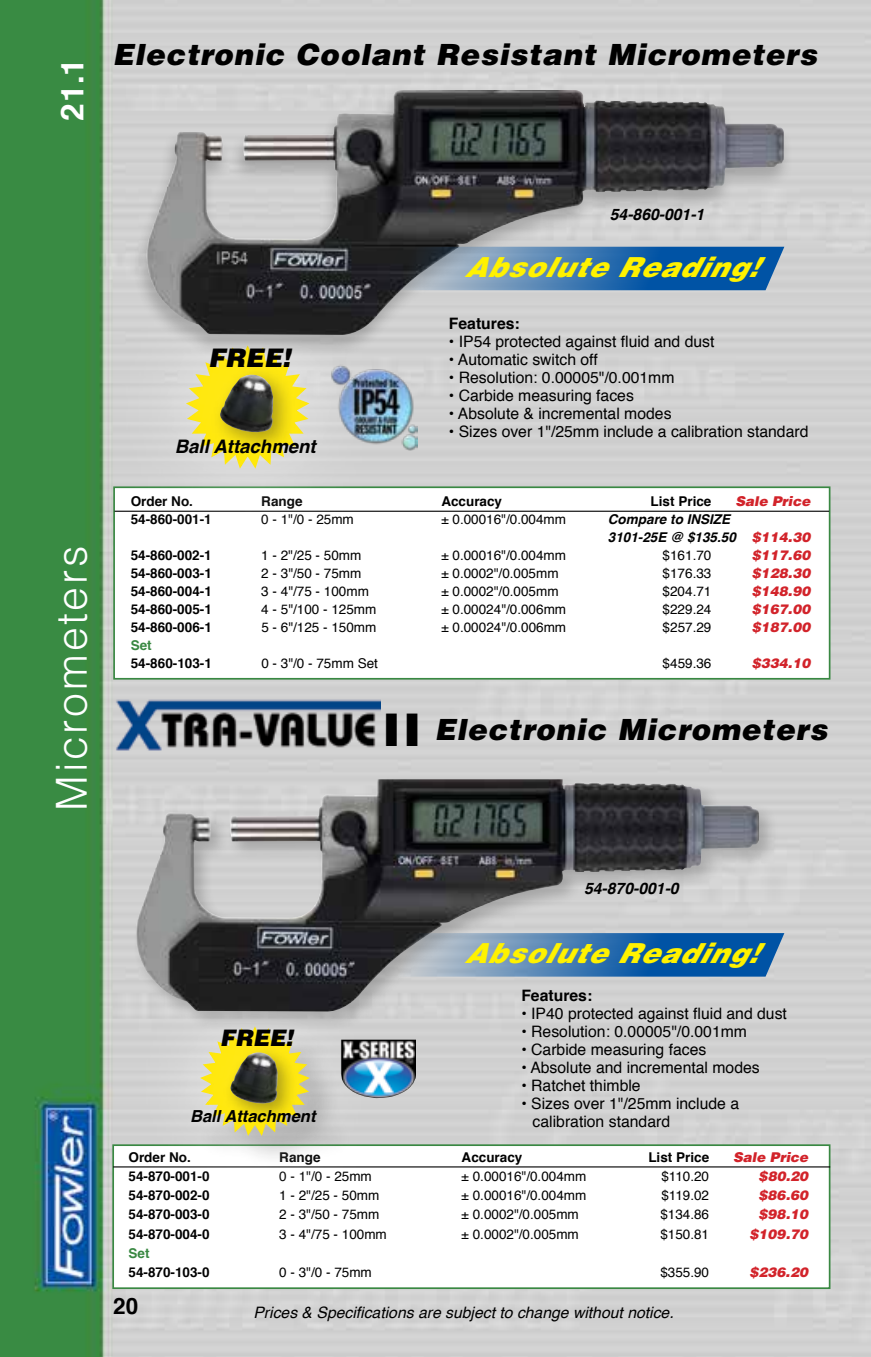
<style>
.page{position:relative;width:871px;height:1357px;background:#fff}
.page>*{position:absolute;margin:0;border:0;box-sizing:border-box;transform-origin:0 0}
.t1{font:900 45px "Helvetica LT Std";color:#000}
.t2{font:300 42.75px "Helvetica LT Std";letter-spacing:.065em;color:#fff}
.t3{font:700 31.5px "Helvetica";color:#fff}
.t4{font:italic 900 29.25px "Helvetica LT Std";letter-spacing:.03em;color:#000}
.t5{font:italic 900 27.68px "Helvetica LT Std";color:#fff200}
.t6{font:italic 900 25.65px "Helvetica LT Std";color:#000}
.t7{font:italic 900 22.72px "Helvetica LT Std";color:#000}
.t8{font:700 22.5px "Helvetica";color:#000}
.t9{font:italic 700 18.68px "Helvetica";color:#000}
.t10{font:italic 700 16.65px "Helvetica";color:#000}
.t11{font:15.75px "Helvetica";color:#000}
.t12{font:italic 15.75px "Helvetica";color:#000}
.t13{font:italic 700 15.75px "Helvetica";color:#000}
.t14{font:700 15.75px "Helvetica";color:#000}
.t15{font:13.5px "Helvetica";color:#000}
.t16{font:700 13.5px "Helvetica";color:#000}
.t17{font:italic 900 13.5px "Helvetica LT Std";color:#d2232a}
.t18{font:italic 700 13.5px/18px "Helvetica";color:#000}
.t19{font:700 13.5px "Helvetica";color:#398842}
.s1{font-family:"Helvetica LT Std";font-weight:900;color:#d2232a}
</style>
<div class="page">
<img style="left:0;top:0;width:871px;height:1357px">
<div style="left:112px;top:1144px;width:718px;height:145px;background:#fff;border:2px solid #398842"></div>
<hr style="left:113px;top:1166px;width:717px;height:1px;background:#000">
<img style="left:114px;top:699px;width:266px;height:53px">
<div style="left:120px;top:946px;width:269px;height:269px;background:#fff;opacity:.65"></div>
<svg style="left:127px;top:947px;width:259px;height:263px"></svg>
<img style="left:229px;top:1052px;width:49px;height:53px">
<div style="left:132px;top:775px;width:647px;height:257px;background:#000;opacity:.2"></div>
<img style="left:137px;top:779px;width:622px;height:232px">
<img style="left:399px;top:363px;width:18px;height:87px">
<div style="left:113px;top:486px;width:717px;height:193px;background:#fff;border:2px solid #398842"></div>
<hr style="left:115px;top:511px;width:714px;height:1px;background:#000">
<div style="left:96px;top:255px;width:303px;height:303px;background:#fff;opacity:.65"></div>
<svg style="left:104px;top:257px;width:291px;height:295px"></svg>
<img style="left:219px;top:375px;width:55px;height:59px">
<div style="left:132px;top:89px;width:661px;height:269px;background:#000;opacity:.2"></div>
<img style="left:144px;top:90px;width:640px;height:245px">
<svg style="left:380px;top:247px;width:404px;height:43px;background:#3b6e9f"></svg>
<svg style="left:380px;top:933px;width:404px;height:43px;background:#4678aa"></svg>
<img style="left:341px;top:1039px;width:75px;height:59px">
<h3 class="t3" style="left:51px;top:121px;width:64px;rotate:-90deg">21.1</h3>
<h3 class="t4" style="left:113px;top:35px;width:706px">Electronic Coolant Resistant Micrometers</h3>
<h2 class="t2" style="left:45px;top:811px;width:266px;rotate:-90deg">Micrometers</h2>
<h3 class="t6" style="left:208px;top:341px;width:84px">FREE!</h3>
<h3 class="t9" style="left:175px;top:431px;width:143px">Ball Attachment</h3>
<p class="t13" style="left:610px;top:201px;width:96px">54-860-001-1</p>
<h3 class="t5" style="left:464px;top:249px;width:307px">AbsoluteReading!</h3>
<p class="t14" style="left:449px;top:313px;width:72px">Features:</p>
<p class="t11" style="left:449px;top:331px;width:267px">• IP54 protected against fluid and dust</p>
<p class="t11" style="left:449px;top:349px;width:150px">• Automatic switch off</p>
<p class="t11" style="left:449px;top:367px;width:227px">• Resolution: 0.00005"/0.001mm</p>
<p class="t11" style="left:449px;top:385px;width:186px">• Carbide measuring faces</p>
<p class="t11" style="left:449px;top:403px;width:224px">• Absolute &amp; incremental modes</p>
<p class="t11" style="left:449px;top:421px;width:361px">• Sizes over 1"/25mm include a calibration standard</p>
<p class="t16" style="left:131px;top:492px;width:64px">Order No.</p>
<p class="t16" style="left:261px;top:492px;width:43px">Range</p>
<p class="t16" style="left:441px;top:492px;width:62px">Accuracy</p>
<p class="t16" style="left:650px;top:492px;width:62px">List Price</p>
<p class="t17" style="left:735px;top:492px;width:76px">Sale Price</p>
<p class="t16" style="left:131px;top:510px;width:83px">54-860-001-1</p>
<p class="t15" style="left:261px;top:510px;width:94px">0 - 1"/0 - 25mm</p>
<p class="t15" style="left:441px;top:510px;width:126px">± 0.00016"/0.004mm</p>
<p class="t18" style="left:608px;top:510px;width:204px">Compare to INSIZE<br>3101-25E @ $135.50 <span class="s1">$114.30</span></p>
<p class="t16" style="left:131px;top:546px;width:83px">54-860-002-1</p>
<p class="t15" style="left:261px;top:546px;width:102px">1 - 2"/25 - 50mm</p>
<p class="t15" style="left:441px;top:546px;width:126px">± 0.00016"/0.004mm</p>
<p class="t15" style="left:662px;top:546px;width:50px">$161.70</p>
<p class="t17" style="left:752px;top:546px;width:60px">$117.60</p>
<p class="t16" style="left:131px;top:564px;width:83px">54-860-003-1</p>
<p class="t15" style="left:261px;top:564px;width:102px">2 - 3"/50 - 75mm</p>
<p class="t15" style="left:441px;top:564px;width:119px">± 0.0002"/0.005mm</p>
<p class="t15" style="left:662px;top:564px;width:50px">$176.33</p>
<p class="t17" style="left:752px;top:564px;width:60px">$128.30</p>
<p class="t16" style="left:131px;top:582px;width:83px">54-860-004-1</p>
<p class="t15" style="left:261px;top:582px;width:109px">3 - 4"/75 - 100mm</p>
<p class="t15" style="left:441px;top:582px;width:119px">± 0.0002"/0.005mm</p>
<p class="t15" style="left:662px;top:582px;width:50px">$204.71</p>
<p class="t17" style="left:752px;top:582px;width:60px">$148.90</p>
<p class="t16" style="left:131px;top:600px;width:83px">54-860-005-1</p>
<p class="t15" style="left:261px;top:600px;width:117px">4 - 5"/100 - 125mm</p>
<p class="t15" style="left:441px;top:600px;width:126px">± 0.00024"/0.006mm</p>
<p class="t15" style="left:662px;top:600px;width:50px">$229.24</p>
<p class="t17" style="left:752px;top:600px;width:60px">$167.00</p>
<p class="t16" style="left:131px;top:618px;width:83px">54-860-006-1</p>
<p class="t15" style="left:261px;top:618px;width:117px">5 - 6"/125 - 150mm</p>
<p class="t15" style="left:441px;top:618px;width:126px">± 0.00024"/0.006mm</p>
<p class="t15" style="left:662px;top:618px;width:50px">$257.29</p>
<p class="t17" style="left:752px;top:618px;width:60px">$187.00</p>
<p class="t19" style="left:131px;top:636px;width:23px">Set</p>
<p class="t16" style="left:131px;top:654px;width:83px">54-860-103-1</p>
<p class="t15" style="left:261px;top:654px;width:118px">0 - 3"/0 - 75mm Set</p>
<p class="t15" style="left:662px;top:654px;width:50px">$459.36</p>
<p class="t17" style="left:752px;top:654px;width:60px">$334.10</p>
<h1 class="t1" style="left:383px;top:700px;width:40px">II</h1>
<h3 class="t4" style="left:434px;top:711px;width:394px">Electronic Micrometers</h3>
<p class="t13" style="left:584px;top:875px;width:96px">54-870-001-0</p>
<h3 class="t5" style="left:464px;top:935px;width:307px">AbsoluteReading!</h3>
<p class="t14" style="left:521px;top:984px;width:72px">Features:</p>
<p class="t11" style="left:521px;top:1002px;width:267px">• IP40 protected against fluid and dust</p>
<p class="t11" style="left:521px;top:1020px;width:227px">• Resolution: 0.00005"/0.001mm</p>
<p class="t11" style="left:521px;top:1038px;width:186px">• Carbide measuring faces</p>
<p class="t11" style="left:521px;top:1056px;width:240px">• Absolute and incremental modes</p>
<p class="t11" style="left:521px;top:1074px;width:121px">• Ratchet thimble</p>
<p class="t11" style="left:521px;top:1092px;width:219px">• Sizes over 1"/25mm include a</p>
<h3 class="t7" style="left:220px;top:1023px;width:75px">FREE!</h3>
<p class="t10" style="left:190px;top:1102px;width:127px">Ball Attachment</p>
<p class="t11" style="left:532px;top:1110px;width:139px">calibration standard</p>
<p class="t16" style="left:128px;top:1148px;width:64px">Order No.</p>
<p class="t16" style="left:279px;top:1148px;width:43px">Range</p>
<p class="t16" style="left:461px;top:1148px;width:62px">Accuracy</p>
<p class="t16" style="left:648px;top:1148px;width:62px">List Price</p>
<p class="t17" style="left:733px;top:1148px;width:76px">Sale Price</p>
<p class="t16" style="left:128px;top:1167px;width:83px">54-870-001-0</p>
<p class="t15" style="left:279px;top:1167px;width:94px">0 - 1"/0 - 25mm</p>
<p class="t15" style="left:461px;top:1167px;width:126px">± 0.00016"/0.004mm</p>
<p class="t15" style="left:661px;top:1167px;width:49px">$110.20</p>
<p class="t17" style="left:758px;top:1167px;width:51px">$80.20</p>
<p class="t16" style="left:128px;top:1186px;width:83px">54-870-002-0</p>
<p class="t15" style="left:279px;top:1186px;width:102px">1 - 2"/25 - 50mm</p>
<p class="t15" style="left:461px;top:1186px;width:126px">± 0.00016"/0.004mm</p>
<p class="t15" style="left:661px;top:1186px;width:49px">$119.02</p>
<p class="t17" style="left:758px;top:1186px;width:51px">$86.60</p>
<p class="t16" style="left:128px;top:1205px;width:83px">54-870-003-0</p>
<p class="t15" style="left:279px;top:1205px;width:102px">2 - 3"/50 - 75mm</p>
<p class="t15" style="left:461px;top:1205px;width:119px">± 0.0002"/0.005mm</p>
<p class="t15" style="left:660px;top:1205px;width:50px">$134.86</p>
<p class="t17" style="left:758px;top:1206px;width:51px">$98.10</p>
<p class="t16" style="left:128px;top:1224px;width:83px">54-870-004-0</p>
<p class="t15" style="left:279px;top:1225px;width:109px">3 - 4"/75 - 100mm</p>
<p class="t15" style="left:461px;top:1225px;width:119px">± 0.0002"/0.005mm</p>
<p class="t15" style="left:660px;top:1225px;width:50px">$150.81</p>
<p class="t17" style="left:749px;top:1225px;width:60px">$109.70</p>
<p class="t19" style="left:128px;top:1244px;width:23px">Set</p>
<p class="t16" style="left:128px;top:1263px;width:83px">54-870-103-0</p>
<p class="t15" style="left:279px;top:1263px;width:94px">0 - 3"/0 - 75mm</p>
<p class="t15" style="left:660px;top:1263px;width:50px">$355.90</p>
<p class="t17" style="left:749px;top:1263px;width:60px">$236.20</p>
<h3 class="t8" style="left:113px;top:1290px;width:27px">20</h3>
<p class="t12" style="left:253px;top:1300px;width:422px">Prices &amp; Specifications are subject to change without notice.</p>
</div>
